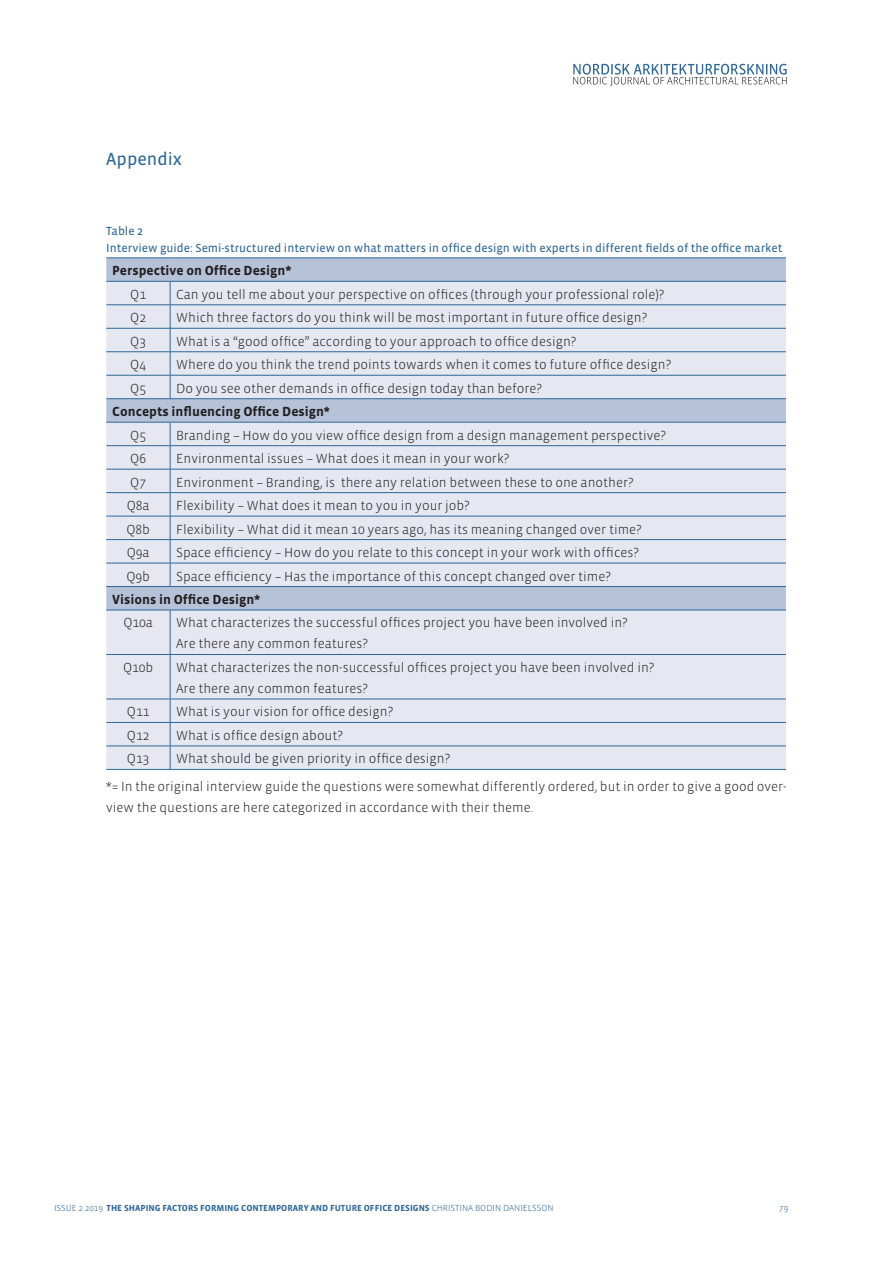
<style>
.page{position:relative;width:893px;height:1263px;background:#fff}
.page>*{position:absolute;margin:0;border:0;box-sizing:border-box;transform-origin:0 0}
.Overskrift_2{font:18px "Vista Sans OT";color:#2e6798}
.t1{font:300 13.5px/21px "Vista Sans OT";color:#231f20}
.t2{font:700 13.5px "Vista Sans OT";color:#231f20}
.Figurtekst{font:12px "Vista Sans OT";color:#2e6798}
.t3{font:700 9px "Vista Sans OT";color:#2e6798}
.t4{font:300 9px "Vista Sans OT";color:#2e6798}
.s1{font-weight:300}
</style>
<div class="page">
<svg style="left:573px;top:64px;width:214px;height:22px"></svg>
<div style="left:106px;top:259px;width:680px;height:22px;background:#b6c2d8"></div>
<svg style="left:106px;top:282px;width:680px;height:487px;background:#dee2ec"></svg>
<hr style="left:106px;top:258px;width:64px;height:1px;background:#2e6798">
<hr style="left:170px;top:258px;width:616px;height:1px;background:#2e6798">
<hr style="left:106px;top:281px;width:64px;height:1px;background:#2e6798">
<hr style="left:170px;top:281px;width:616px;height:1px;background:#2e6798">
<hr style="left:106px;top:305px;width:64px;height:1px;background:#2e6798">
<hr style="left:170px;top:305px;width:616px;height:1px;background:#2e6798">
<hr style="left:106px;top:328px;width:64px;height:1px;background:#2e6798">
<hr style="left:170px;top:328px;width:616px;height:1px;background:#2e6798">
<hr style="left:106px;top:351px;width:64px;height:1px;background:#2e6798">
<hr style="left:170px;top:351px;width:616px;height:1px;background:#2e6798">
<hr style="left:106px;top:375px;width:64px;height:1px;background:#2e6798">
<hr style="left:170px;top:375px;width:616px;height:1px;background:#2e6798">
<svg style="left:170px;top:281px;width:1px;height:117px"></svg>
<hr style="left:106px;top:398px;width:64px;height:1px;background:#2e6798">
<hr style="left:170px;top:398px;width:616px;height:1px;background:#2e6798">
<hr style="left:106px;top:422px;width:64px;height:1px;background:#2e6798">
<hr style="left:170px;top:422px;width:616px;height:1px;background:#2e6798">
<hr style="left:106px;top:445px;width:64px;height:1px;background:#2e6798">
<hr style="left:170px;top:445px;width:616px;height:1px;background:#2e6798">
<hr style="left:106px;top:469px;width:64px;height:1px;background:#2e6798">
<hr style="left:170px;top:469px;width:616px;height:1px;background:#2e6798">
<hr style="left:106px;top:492px;width:64px;height:1px;background:#2e6798">
<hr style="left:170px;top:492px;width:616px;height:1px;background:#2e6798">
<hr style="left:106px;top:516px;width:64px;height:1px;background:#2e6798">
<hr style="left:170px;top:516px;width:616px;height:1px;background:#2e6798">
<hr style="left:106px;top:539px;width:64px;height:1px;background:#2e6798">
<hr style="left:170px;top:539px;width:616px;height:1px;background:#2e6798">
<hr style="left:106px;top:563px;width:64px;height:1px;background:#2e6798">
<hr style="left:170px;top:563px;width:616px;height:1px;background:#2e6798">
<svg style="left:170px;top:422px;width:1px;height:164px"></svg>
<hr style="left:106px;top:586px;width:64px;height:1px;background:#2e6798">
<hr style="left:170px;top:586px;width:616px;height:1px;background:#2e6798">
<hr style="left:106px;top:610px;width:64px;height:1px;background:#2e6798">
<hr style="left:170px;top:610px;width:616px;height:1px;background:#2e6798">
<hr style="left:170px;top:610px;width:1px;height:44px;background:#2e6798">
<hr style="left:106px;top:654px;width:64px;height:1px;background:#2e6798">
<hr style="left:170px;top:654px;width:616px;height:1px;background:#2e6798">
<hr style="left:170px;top:655px;width:1px;height:44px;background:#2e6798">
<hr style="left:106px;top:699px;width:64px;height:1px;background:#2e6798">
<hr style="left:170px;top:699px;width:616px;height:1px;background:#2e6798">
<hr style="left:106px;top:722px;width:64px;height:1px;background:#2e6798">
<hr style="left:170px;top:722px;width:616px;height:1px;background:#2e6798">
<hr style="left:106px;top:746px;width:64px;height:1px;background:#2e6798">
<hr style="left:170px;top:746px;width:616px;height:1px;background:#2e6798">
<svg style="left:170px;top:699px;width:1px;height:70px"></svg>
<hr style="left:106px;top:769px;width:64px;height:1px;background:#2e6798">
<hr style="left:170px;top:769px;width:616px;height:1px;background:#2e6798">
<p class="Overskrift_2" style="left:106px;top:150px;width:77px">Appendix</p>
<p class="Figurtekst" style="left:106px;top:225px;width:38px">Table 2</p>
<p class="Figurtekst" style="left:106px;top:241px;width:678px">Interview guide: Semi-structured interview on what matters in office design with experts in different fields of the office market</p>
<p class="t2" style="left:112px;top:264px;width:181px">Perspective on Office Design*</p>
<p class="t1" style="left:130px;top:284px;width:17px">Q1</p>
<p class="t1" style="left:176px;top:284px;width:490px">Can you tell me about your perspective on offices (through your professional role)?</p>
<p class="t1" style="left:130px;top:307px;width:17px">Q2</p>
<p class="t1" style="left:176px;top:307px;width:473px">Which three factors do you think will be most important in future office design?</p>
<p class="t1" style="left:130px;top:331px;width:17px">Q3</p>
<p class="t1" style="left:176px;top:331px;width:402px">What is a “good office” according to your approach to office design?</p>
<p class="t1" style="left:130px;top:354px;width:17px">Q4</p>
<p class="t1" style="left:176px;top:354px;width:497px">Where do you think the trend points towards when it comes to future office design?</p>
<p class="t1" style="left:130px;top:378px;width:17px">Q5</p>
<p class="t1" style="left:176px;top:378px;width:367px">Do you see other demands in office design today than before?</p>
<p class="t2" style="left:112px;top:405px;width:219px">Concepts influencing Office Design*</p>
<p class="t1" style="left:130px;top:425px;width:17px">Q5</p>
<p class="t1" style="left:176px;top:425px;width:491px">Branding – How do you view office design from a design management perspective?</p>
<p class="t1" style="left:130px;top:448px;width:17px">Q6</p>
<p class="t1" style="left:176px;top:448px;width:335px">Environmental issues – What does it mean in your work?</p>
<p class="t1" style="left:130px;top:472px;width:17px">Q7</p>
<p class="t1" style="left:176px;top:472px;width:459px">Environment – Branding, is there any relation between these to one another?</p>
<p class="t1" style="left:127px;top:495px;width:24px">Q8a</p>
<p class="t1" style="left:176px;top:495px;width:295px">Flexibility – What does it mean to you in your job?</p>
<p class="t1" style="left:126px;top:519px;width:25px">Q8b</p>
<p class="t1" style="left:176px;top:519px;width:467px">Flexibility – What did it mean 10 years ago, has its meaning changed over time?</p>
<p class="t1" style="left:127px;top:542px;width:24px">Q9a</p>
<p class="t1" style="left:176px;top:542px;width:464px">Space efficiency – How do you relate to this concept in your work with offices?</p>
<p class="t1" style="left:126px;top:566px;width:25px">Q9b</p>
<p class="t1" style="left:176px;top:566px;width:436px">Space efficiency – Has the importance of this concept changed over time?</p>
<p class="t2" style="left:112px;top:592px;width:150px">Visions in Office Design*</p>
<p class="t1" style="left:123px;top:613px;width:31px">Q10a</p>
<p class="t1" style="left:176px;top:613px;width:453px">What characterizes the successful offices project you have been involved in?</p>
<p class="t1" style="left:176px;top:634px;width:194px">Are there any common features?</p>
<p class="t1" style="left:123px;top:657px;width:32px">Q10b</p>
<p class="t1" style="left:176px;top:657px;width:480px">What characterizes the non-successful offices project you have been involved in?</p>
<p class="t1" style="left:176px;top:678px;width:194px">Are there any common features?</p>
<p class="t1" style="left:127px;top:702px;width:24px">Q11</p>
<p class="t1" style="left:176px;top:702px;width:219px">What is your vision for office design?</p>
<p class="t1" style="left:127px;top:725px;width:24px">Q12</p>
<p class="t1" style="left:176px;top:725px;width:168px">What is office design about?</p>
<p class="t1" style="left:127px;top:749px;width:24px">Q13</p>
<p class="t1" style="left:176px;top:749px;width:276px">What should be given priority in office design?</p>
<p class="t1" style="left:106px;top:776px;width:682px">*= In the original interview guide the questions were somewhat differently ordered, but in order to give a good over&shy;view the questions are here categorized in accordance with their theme.</p>
<p class="t3" style="left:54px;top:1204px;width:501px"><span class="s1">ISSUE 2 2019</span> THE SHAPING FACTORS FORMING CONTEMPORARY AND FUTURE OFFICE DESIGNS <span class="s1">CHRISTINA BODIN DANIELSSON</span></p>
<p class="t4" style="left:779px;top:1204px;width:10px">79</p>
</div>
